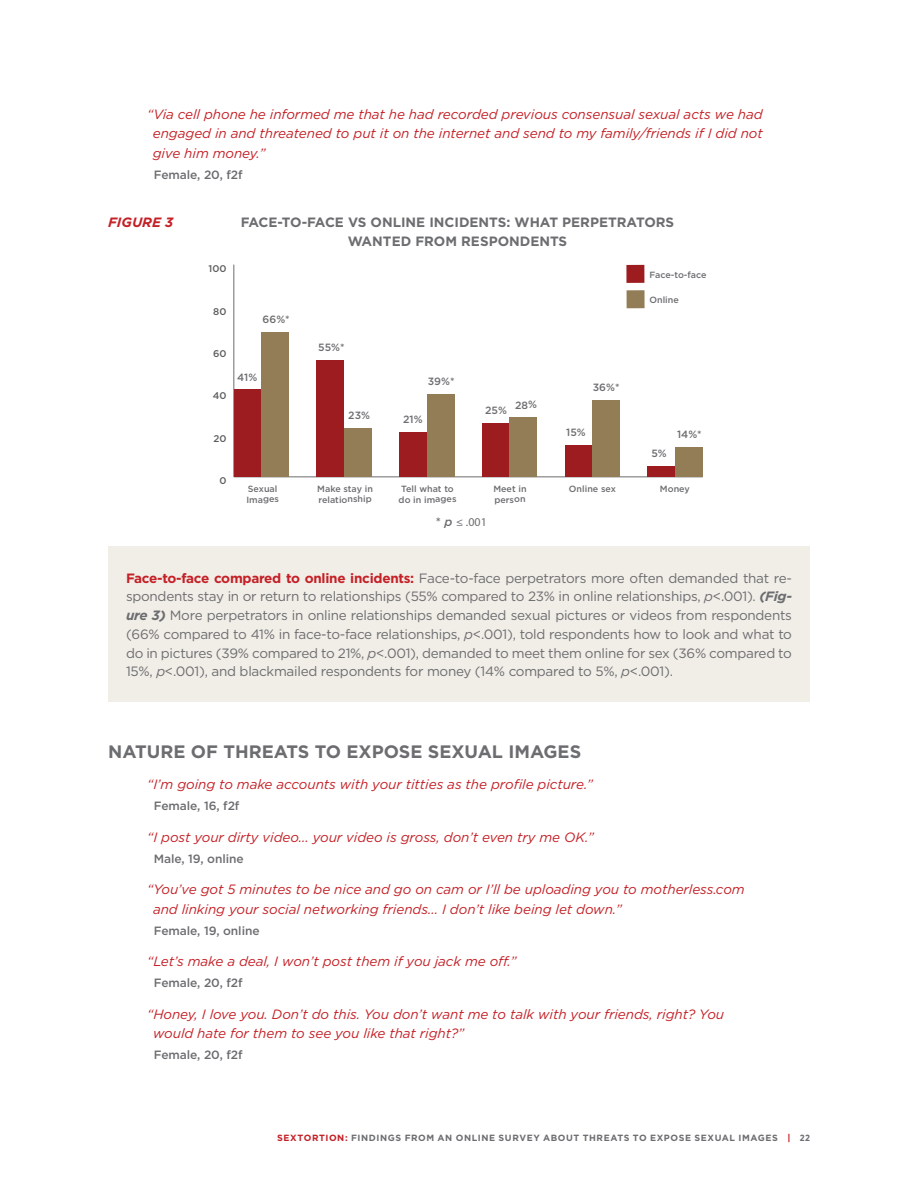
<style>
.page{position:relative;width:918px;height:1188px;background:#fff}
.page>*{position:absolute;margin:0;border:0;box-sizing:border-box;transform-origin:0 0}
.t1{font:700 18px "Gotham";color:#6c6d70}
.t2{font:italic 13.5px/19.5px "Gotham";letter-spacing:-.005em;color:#c42026}
.t3{font:13.5px/18.8px "Gotham";letter-spacing:-.02em;color:#6c6d70;text-align:justify}
.t4{font:700 13.5px/19.5px "Gotham";color:#6c6d70;text-align:center}
.t5{font:italic 700 13.5px "Gotham";color:#c42026}
.t6{font:500 12px "Gotham";letter-spacing:-.005em;color:#6c6d70}
.t7{font:12px "Myriad Pro";color:#6c6d70}
.t8{font:500 10.5px "Gotham";color:#6c6d70}
.t9{font:500 9.75px "Gotham";color:#5d5d5d}
.t10{font:500 9px/10.5px "Gotham";letter-spacing:-.005em;color:#6c6d70}
.t11{font:700 9px "Gotham";letter-spacing:.065em;color:#6c6d70}
.s1{font-family:"Gotham";font-weight:500}
.s2{font-family:"Gotham";font-weight:500;font-style:italic}
.s3{font-weight:700;color:#c42026}
.s4{font-style:italic}
.s5{font-weight:700;font-style:italic}
.s6{color:#c42026}
.s7{font-family:"Gotham Narrow"}
</style>
<div class="page">
<div style="left:108px;top:546px;width:702px;height:156px;background:#f1ede7"></div>
<div style="left:627px;top:290px;width:18px;height:18px;background:#927d56"></div>
<div style="left:626px;top:265px;width:18px;height:18px;background:#9c1c1f"></div>
<hr style="left:234px;top:476px;width:469px;height:1px;background:#6c6d70">
<hr style="left:233px;top:265px;width:1px;height:212px;background:#6c6d70">
<div style="left:234px;top:390px;width:27px;height:87px;background:#9c1c1f"></div>
<div style="left:261px;top:333px;width:28px;height:144px;background:#927d56"></div>
<div style="left:317px;top:360px;width:27px;height:117px;background:#9c1c1f"></div>
<div style="left:344px;top:428px;width:28px;height:49px;background:#927d56"></div>
<div style="left:399px;top:432px;width:28px;height:45px;background:#9c1c1f"></div>
<div style="left:427px;top:394px;width:27px;height:83px;background:#927d56"></div>
<div style="left:482px;top:424px;width:28px;height:53px;background:#9c1c1f"></div>
<div style="left:510px;top:417px;width:27px;height:60px;background:#927d56"></div>
<div style="left:565px;top:445px;width:27px;height:32px;background:#9c1c1f"></div>
<div style="left:592px;top:400px;width:28px;height:77px;background:#927d56"></div>
<div style="left:647px;top:466px;width:28px;height:11px;background:#9c1c1f"></div>
<div style="left:675px;top:447px;width:28px;height:30px;background:#927d56"></div>
<p class="t2" style="left:153px;top:104px;width:612px;text-align:justify;text-indent:-6px">“Via cell phone he informed me that he had recorded previous consensual sexual acts we had engaged in and threatened to put it on the internet and send to my family/friends if I did not give him money.”</p>
<p class="t6" style="left:154px;top:167px;width:90px">Female, 20, f2f</p>
<p class="t5" style="left:108px;top:213px;width:67px">FIGURE 3</p>
<p class="t4" style="left:241px;top:212px;width:435px">FACE-TO-FACE VS ONLINE INCIDENTS: WHAT PERPETRATORS<br>WANTED FROM RESPONDENTS</p>
<p class="t9" style="left:209px;top:262px;width:19px">100</p>
<p class="t9" style="left:213px;top:305px;width:15px">80</p>
<p class="t9" style="left:213px;top:347px;width:15px">60</p>
<p class="t9" style="left:213px;top:390px;width:15px">40</p>
<p class="t9" style="left:213px;top:432px;width:15px">20</p>
<p class="t9" style="left:219px;top:474px;width:9px">0</p>
<p class="t8" style="left:263px;top:313px;width:29px">66%*</p>
<p class="t8" style="left:237px;top:370px;width:22px">41%</p>
<p class="t8" style="left:318px;top:340px;width:28px">55%*</p>
<p class="t8" style="left:348px;top:408px;width:23px">23%</p>
<p class="t8" style="left:428px;top:374px;width:28px">39%*</p>
<p class="t8" style="left:403px;top:413px;width:21px">21%</p>
<p class="t10" style="left:649px;top:269px;width:59px">Face-to-face</p>
<p class="t10" style="left:650px;top:295px;width:31px">Online</p>
<p class="t8" style="left:485px;top:404px;width:23px">25%</p>
<p class="t8" style="left:515px;top:398px;width:24px">28%</p>
<p class="t8" style="left:593px;top:380px;width:28px">36%*</p>
<p class="t8" style="left:566px;top:425px;width:21px">15%</p>
<p class="t8" style="left:677px;top:428px;width:26px">14%*</p>
<p class="t8" style="left:651px;top:447px;width:17px">5%</p>
<p class="t10" style="left:246px;top:483px;width:34px">Sexual<br>Images</p>
<p class="t10" style="left:317px;top:483px;width:57px">Make stay in relationship</p>
<p class="t10" style="left:399px;top:483px;width:59px">Tell what to do in images</p>
<p class="t10" style="left:493px;top:483px;width:35px">Meet in person</p>
<p class="t10" style="left:569px;top:483px;width:49px">Online sex</p>
<p class="t10" style="left:660px;top:483px;width:31px">Money</p>
<p class="t7" style="left:436px;top:514px;width:53px"><span class="s1">*</span> <span class="s2">p</span> ≤ .001</p>
<p class="t3" style="left:126px;top:568px;width:668px"><span class="s3">Face-to-face compared to online incidents:</span> Face-to-face perpetrators more often demanded that re&shy;spondents stay in or return to relationships (55% compared to 23% in online relationships, <span class="s4">p</span>&lt;.001). <span class="s5">(Fig&shy;ure 3)</span> More perpetrators in online relationships demanded sexual pictures or videos from respondents (66% compared to 41% in face-to-face relationships, <span class="s4">p</span>&lt;.001), told respondents how to look and what to do in pictures (39% compared to 21%, <span class="s4">p</span>&lt;.001), demanded to meet them online for sex (36% compared to 15%, <span class="s4">p</span>&lt;.001), and blackmailed respondents for money (14% compared to 5%, <span class="s4">p</span>&lt;.001).</p>
<h1 class="t1" style="left:108px;top:739px;width:474px">NATURE OF THREATS TO EXPOSE SEXUAL IMAGES</h1>
<p class="t2" style="left:147px;top:774px;width:447px">“I’m going to make accounts with your titties as the profile picture.”</p>
<p class="t6" style="left:154px;top:798px;width:87px">Female, 16, f2f</p>
<p class="t2" style="left:147px;top:827px;width:448px">“I post your dirty video... your video is gross, don’t even try me OK.”</p>
<p class="t6" style="left:154px;top:851px;width:92px">Male, 19, online</p>
<p class="t2" style="left:153px;top:879px;width:593px;text-indent:-6px">“You’ve got 5 minutes to be nice and go on cam or I’ll be uploading you to motherless.com and linking your social networking friends... I don’t like being let down.”</p>
<p class="t6" style="left:154px;top:923px;width:107px">Female, 19, online</p>
<p class="t2" style="left:147px;top:951px;width:371px">“Let’s make a deal, I won’t post them if you jack me off.”</p>
<p class="t6" style="left:154px;top:975px;width:90px">Female, 20, f2f</p>
<p class="t2" style="left:153px;top:1004px;width:573px;text-indent:-6px">“Honey, I love you. Don’t do this. You don’t want me to talk with your friends, right? You would hate for them to see you like that right?”</p>
<p class="t6" style="left:154px;top:1047px;width:90px">Female, 20, f2f</p>
<p class="t11" style="left:277px;top:1132px;width:534px"><span class="s6">SEXTORTION:</span> FINDINGS FROM AN ONLINE SURVEY ABOUT THREATS TO EXPOSE SEXUAL IMAGES <span class="s6">|</span> <span class="s7">22</span></p>
</div>
